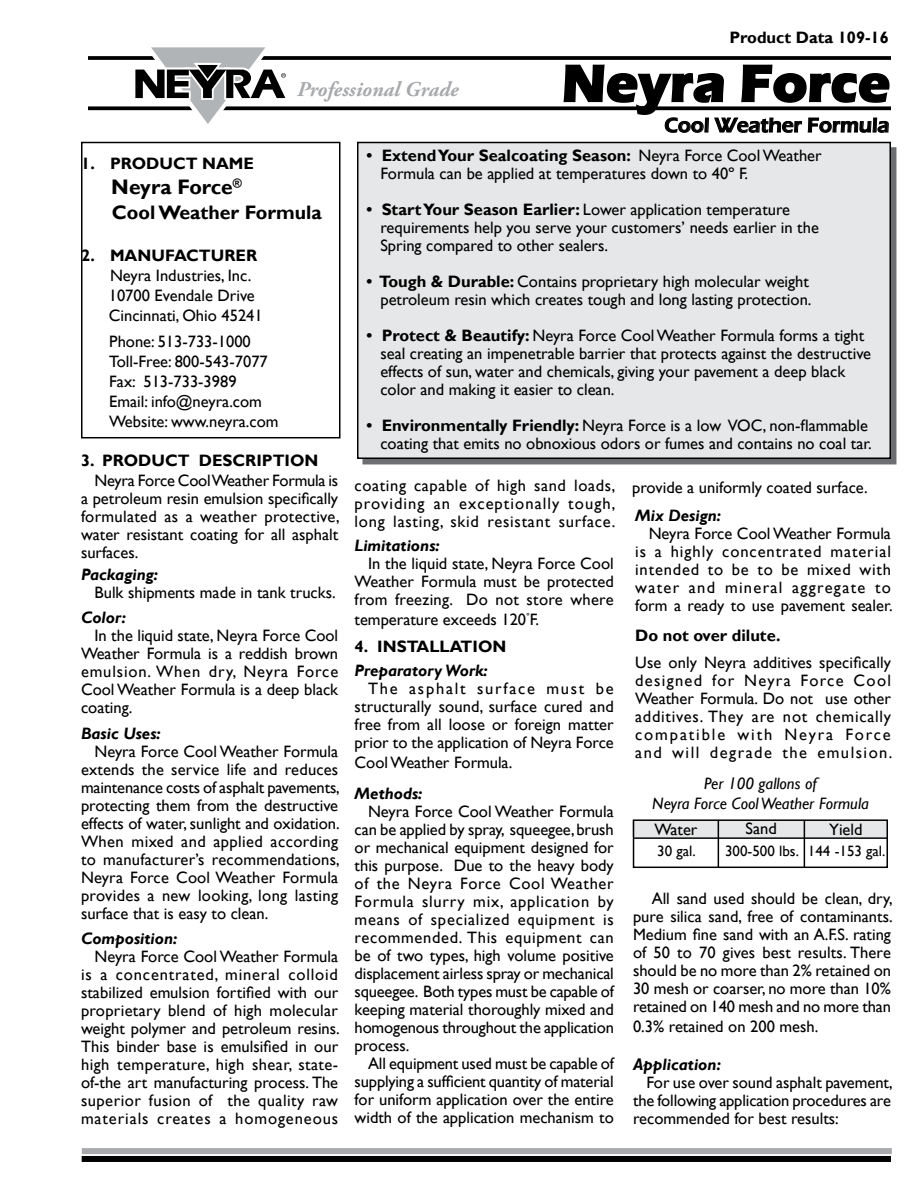
<style>
.page{position:relative;width:918px;height:1188px;background:#fff}
.page>*{position:absolute;margin:0;border:0;box-sizing:border-box;transform-origin:0 0}
.t1{font:700 54px "Eras ITC";color:#000}
.t2{font:600 21px "Eras ITC";color:#000}
.t3{font:italic 700 21px "Adobe Garamond Pro";color:#a7a9ac}
.t4{font:700 21px "Gill Sans";color:#000}
.t5{font:700 19.5px "Gill Sans";color:#000}
.t6{font:16.5px/18px "Gill Sans";color:#000;text-align:justify}
.t7{font:italic 700 16.5px "Gill Sans";color:#000}
.t8{font:700 16.5px "Gill Sans";color:#000}
.t9{font:italic 16.5px/19.8px "Gill Sans";color:#000;text-align:center}
.t10{font:15px "Gill Sans";color:#000}
.s1{font-weight:700}
</style>
<div class="page">
<div style="left:81px;top:142px;width:259px;height:296px;border:2px solid #000"></div>
<div style="left:362px;top:147px;width:534px;height:317px;background:#6d6e71"></div>
<div style="left:358px;top:142px;width:532px;height:316px;background:#e6e7e8"></div>
<div style="left:357px;top:142px;width:534px;height:317px;border:2px solid #000"></div>
<div style="left:82px;top:1148px;width:810px;height:6px;background:#a7a9ac"></div>
<div style="left:82px;top:1156px;width:809px;height:6px;background:#000"></div>
<div style="left:633px;top:820px;width:254px;height:17px;background:#e6e7e8"></div>
<div style="left:633px;top:819px;width:255px;height:49px;border:2px solid #000"></div>
<hr style="left:718px;top:820px;width:1px;height:47px;background:#000">
<hr style="left:804px;top:821px;width:1px;height:46px;background:#000">
<hr style="left:634px;top:837px;width:254px;height:2px;background:#000">
<svg style="left:88px;top:106px;width:803px;height:4px"></svg>
<svg style="left:88px;top:56px;width:803px;height:4px"></svg>
<svg style="left:131px;top:47px;width:160px;height:77px"></svg>
<svg style="left:563px;top:56px;width:327px;height:103px"></svg>
<p class="t3" style="left:297px;top:77px;width:163px">Professional Grade</p>
<p class="t8" style="left:729px;top:27px;width:161px">Product Data 109-16</p>
<h1 class="t1" style="left:562px;top:52px;width:330px">Neyra Force</h1>
<p class="t2" style="left:664px;top:113px;width:227px">Cool Weather Formula</p>
<p class="t8" style="left:81px;top:153px;width:174px">1. PRODUCT NAME</p>
<p class="t4" style="left:111px;top:174px;width:132px">Neyra Force<sup>®</sup></p>
<p class="t5" style="left:112px;top:201px;width:211px">Cool Weather Formula</p>
<p class="t8" style="left:81px;top:246px;width:177px">2. MANUFACTURER</p>
<p class="t6" style="left:109px;top:266px;width:155px;line-height:19.8px;text-align:left">Neyra Industries, Inc.<br>10700 Evendale Drive<br>Cincinnati, Ohio 45241</p>
<p class="t6" style="left:109px;top:332px;width:171px;line-height:19.8px;text-align:left">Phone: 513-733‑1000<br>Toll-Free: 800-543‑7077<br>Fax: 513-733‑3989<br>Email: info@neyra.com<br>Website: www.neyra.com</p>
<p class="t8" style="left:81px;top:450px;width:239px">3. PRODUCT DESCRIPTION</p>
<p class="t6" style="left:81px;top:471px;width:260px;text-indent:13px">Neyra Force Cool Weather Formula is a petroleum resin emulsion specifically formulated as a weather protective, water resistant coating for all asphalt surfaces.</p>
<p class="t7" style="left:81px;top:565px;width:79px">Packaging:</p>
<p class="t6" style="left:95px;top:584px;width:243px">Bulk shipments made in tank trucks.</p>
<p class="t7" style="left:81px;top:608px;width:47px">Color:</p>
<p class="t6" style="left:81px;top:627px;width:259px;text-indent:13px">In the liquid state, Neyra Force Cool Weather Formula is a reddish brown emulsion. When dry, Neyra Force Cool Weather Formula is a deep black coating.</p>
<p class="t7" style="left:81px;top:723px;width:81px">Basic Uses:</p>
<p class="t6" style="left:81px;top:742px;width:260px;text-indent:13px">Neyra Force Cool Weather Formula extends the service life and reduces maintenance costs of asphalt pavements, protecting them from the destructive effects of water, sunlight and oxidation.<br>When mixed and applied according to manufacturer’s recommendations, Neyra Force Cool Weather Formula provides a new looking, long lasting surface that is easy to clean.</p>
<p class="t7" style="left:81px;top:929px;width:98px">Composition:</p>
<p class="t6" style="left:81px;top:948px;width:260px;text-indent:13px">Neyra Force Cool Weather Formula is a concentrated, mineral colloid stabilized emulsion fortified with our proprietary blend of high molecular weight polymer and petroleum resins.<br>This binder base is emulsified in our high temperature, high shear, state&shy;of-the art manufacturing process. The superior fusion of the quality raw materials creates a homogeneous</p>
<p class="t6" style="left:380px;top:146px;width:443px;text-indent:-14px"><span class="s1">• Extend Your Sealcoating Season:</span> Neyra Force Cool Weather<br>Formula can be applied at temperatures down to 40º F.</p>
<p class="t6" style="left:380px;top:200px;width:440px;text-align:left;text-indent:-14px"><span class="s1">• Start Your Season Earlier:</span> Lower application temperature requirements help you serve your customers’ needs earlier in the<br>Spring compared to other sealers.</p>
<p class="t6" style="left:367px;top:272px;width:446px;text-align:right"><span class="s1">• Tough &amp; Durable:</span> Contains proprietary high molecular weight petroleum resin which creates tough and long lasting protection.</p>
<p class="t6" style="left:380px;top:326px;width:492px;text-align:left;text-indent:-14px"><span class="s1">• Protect &amp; Beautify:</span> Neyra Force Cool Weather Formula forms a tight seal creating an impenetrable barrier that protects against the destructive effects of sun, water and chemicals, giving your pavement a deep black color and making it easier to clean.</p>
<p class="t6" style="left:367px;top:417px;width:507px;text-align:right"><span class="s1">• Environmentally Friendly:</span> Neyra Force is a low VOC, non-flammable coating that emits no obnoxious odors or fumes and contains no coal tar.</p>
<p class="t6" style="left:355px;top:477px;width:262px">coating capable of high sand loads, providing an exceptionally tough, long lasting, skid resistant surface.</p>
<p class="t7" style="left:355px;top:536px;width:87px">Limitations:</p>
<p class="t6" style="left:355px;top:555px;width:261px;text-indent:13px">In the liquid state, Neyra Force Cool Weather Formula must be protected from freezing. Do not store where</p>
<p class="t6" style="left:355px;top:611px;width:186px">temperature exceeds 120<sup>°</sup>F.</p>
<p class="t8" style="left:355px;top:637px;width:153px">4. INSTALLATION</p>
<p class="t7" style="left:355px;top:661px;width:135px">Preparatory Work:</p>
<p class="t6" style="left:355px;top:680px;width:261px;text-indent:13px">The asphalt surface must be structurally sound, surface cured and free from all loose or foreign matter prior to the application of Neyra Force</p>
<p class="t6" style="left:355px;top:754px;width:159px">Cool Weather Formula.</p>
<p class="t7" style="left:355px;top:784px;width:69px">Methods:</p>
<p class="t6" style="left:355px;top:803px;width:261px;text-indent:13px">Neyra Force Cool Weather Formula can be applied by spray, squeegee, brush or mechanical equipment designed for this purpose. Due to the heavy body of the Neyra Force Cool Weather Formula slurry mix, application by means of specialized equipment is recommended. This equipment can be of two types, high volume positive displacement airless spray or mechanical squeegee. Both types must be capable of keeping material thoroughly mixed and homogenous throughout the application process.</p>
<p class="t6" style="left:355px;top:1055px;width:261px;text-indent:13px">All equipment used must be capable of supplying a sufficient quantity of material for uniform application over the entire width of the application mechanism to</p>
<p class="t6" style="left:632px;top:479px;width:237px">provide a uniformly coated surface.</p>
<p class="t7" style="left:635px;top:506px;width:88px">Mix Design:</p>
<p class="t6" style="left:635px;top:525px;width:259px;text-indent:13px">Neyra Force Cool Weather Formula is a highly concentrated material intended to be to be mixed with water and mineral aggregate to form a ready to use pavement sealer.</p>
<p class="t8" style="left:635px;top:626px;width:147px">Do not over dilute.</p>
<p class="t6" style="left:635px;top:654px;width:259px">Use only Neyra additives specifically designed for Neyra Force Cool Weather Formula. Do not use other additives. They are not chemically compatible with Neyra Force and will degrade the emulsion.</p>
<p class="t9" style="left:652px;top:774px;width:218px">Per 100 gallons of<br>Neyra Force Cool Weather Formula</p>
<p class="t6" style="left:654px;top:821px;width:45px">Water</p>
<p class="t6" style="left:746px;top:820px;width:33px">Sand</p>
<p class="t6" style="left:829px;top:821px;width:35px">Yield</p>
<p class="t10" style="left:657px;top:842px;width:40px">30 gal.</p>
<p class="t10" style="left:725px;top:842px;width:162px">300-500 lbs. 144 -153 gal.</p>
<p class="t6" style="left:633px;top:890px;width:261px;text-indent:19px">All sand used should be clean, dry, pure silica sand, free of contaminants.<br>Medium fine sand with an A.F.S. rating of 50 to 70 gives best results. There should be no more than 2% retained on 30 mesh or coarser, no more than 10% retained on 140 mesh and no more than</p>
<p class="t6" style="left:633px;top:1018px;width:187px">0.3% retained on 200 mesh.</p>
<p class="t7" style="left:633px;top:1055px;width:89px">Application:</p>
<p class="t6" style="left:633px;top:1073px;width:261px;text-indent:13px">For use over sound asphalt pavement, the following application procedures are recommended for best results:</p>
</div>
